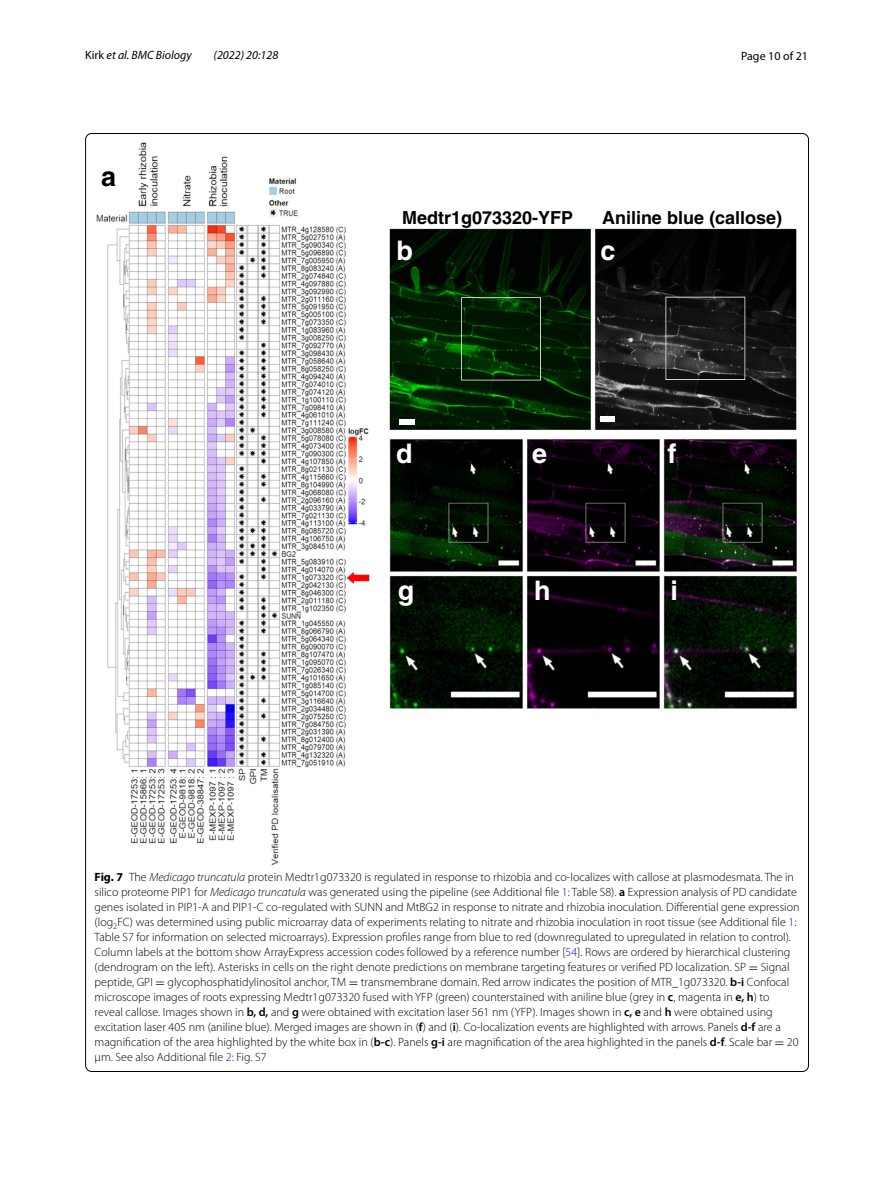
<style>
.page{position:relative;width:893px;height:1187px;background:#fff}
.page>*{position:absolute;margin:0;border:0;box-sizing:border-box;transform-origin:0 0}
.t1{font:27px "Helvetica Bold 2";color:#fff}
.t2{font:27px "Helvetica Bold 2";color:#000}
.t3{font:18px "Helvetica Bold 2";color:#000}
.t4{font:300 12px/15px "Myriad Pro";color:#000}
.t5{font:italic 12px "Myriad Pro";color:#000}
.t6{font:12px "Myriad Pro";color:#000}
.s1{font-style:normal}
.s2{font-weight:700}
.s3{font-style:italic}
.s4{color:#00f}
.s5{font-weight:600}
.s6{font-family:"MTSY";font-weight:400}
</style>
<div class="page">
<img style="left:97px;top:142px;width:700px;height:723px">
<div style="left:399px;top:419px;width:15px;height:5px;background:#fff"></div>
<div style="left:600px;top:416px;width:14px;height:6px;background:#fff"></div>
<svg style="left:461px;top:297px;width:80px;height:83px;background:#092e09"></svg>
<svg style="left:665px;top:297px;width:80px;height:83px;background:#272727"></svg>
<p class="t5" style="left:85px;top:48px;width:108px"><span class="s1">Kirk</span> et al. BMC Biology</p>
<p class="t5" style="left:214px;top:48px;width:66px">(2022) 20:128</p>
<p class="t6" style="left:741px;top:48px;width:68px">Page 10 of 21</p>
<h1 class="t2" style="left:101px;top:160px;width:16px">a</h1>
<h2 class="t3" style="left:402px;top:207px;width:172px">Medtr1g073320-YFP</h2>
<h2 class="t3" style="left:602px;top:207px;width:182px">Aniline blue (callose)</h2>
<h1 class="t1" style="left:397px;top:234px;width:18px">b</h1>
<h1 class="t1" style="left:600px;top:234px;width:16px">c</h1>
<h1 class="t1" style="left:396px;top:437px;width:18px">d</h1>
<h1 class="t1" style="left:532px;top:437px;width:16px">e</h1>
<h1 class="t1" style="left:668px;top:437px;width:10px">f</h1>
<h1 class="t1" style="left:398px;top:573px;width:18px">g</h1>
<h1 class="t1" style="left:534px;top:573px;width:18px">h</h1>
<h1 class="t1" style="left:670px;top:573px;width:9px">i</h1>
<p class="t4" style="left:95px;top:869px;width:706px"><span class="s2">Fig. 7</span> The <span class="s3">Medicago truncatula</span> protein Medtr1g073320 is regulated in response to rhizobia and co-localizes with callose at plasmodesmata. The in silico proteome PIP1 for <span class="s3">Medicago truncatula</span> was generated using the pipeline (see Additional file <span class="s4">1</span>: Table S8). <span class="s5">a</span> Expression analysis of PD candidate genes isolated in PIP1-A and PIP1-C co-regulated with SUNN and MtBG2 in response to nitrate and rhizobia inoculation. Differential gene expression (log<sub>2</sub>FC) was determined using public microarray data of experiments relating to nitrate and rhizobia inoculation in root tissue (see Additional file <span class="s4">1</span>:<br>Table S7 for information on selected microarrays). Expression profiles range from blue to red (downregulated to upregulated in relation to control).<br>Column labels at the bottom show ArrayExpress accession codes followed by a reference number [<span class="s4">54</span>]. Rows are ordered by hierarchical clustering (dendrogram on the left). Asterisks in cells on the right denote predictions on membrane targeting features or verified PD localization. SP <span class="s6">=</span> Signal peptide, GPI <span class="s6">=</span> glycophosphatidylinositol anchor, TM <span class="s6">=</span> transmembrane domain. Red arrow indicates the position of MTR_1g073320. <span class="s5">b-i</span> Confocal microscope images of roots expressing Medtr1g073320 fused with YFP (green) counterstained with aniline blue (grey in <span class="s5">c</span>, magenta in <span class="s5">e, h</span>) to reveal callose. Images shown in <span class="s5">b, d,</span> and <span class="s5">g</span> were obtained with excitation laser 561 nm (YFP). Images shown in <span class="s5">c, e</span> and <span class="s5">h</span> were obtained using excitation laser 405 nm (aniline blue). Merged images are shown in (<span class="s5">f</span>) and (<span class="s5">i</span>). Co-localization events are highlighted with arrows. Panels <span class="s5">d-f</span> are a magnification of the area highlighted by the white box in (<span class="s5">b-c</span>). Panels <span class="s5">g-i</span> are magnification of the area highlighted in the panels <span class="s5">d-f</span>. Scale bar <span class="s6">=</span> 20 μm. See also Additional file <span class="s4">2</span>: Fig. S7</p>
</div>
